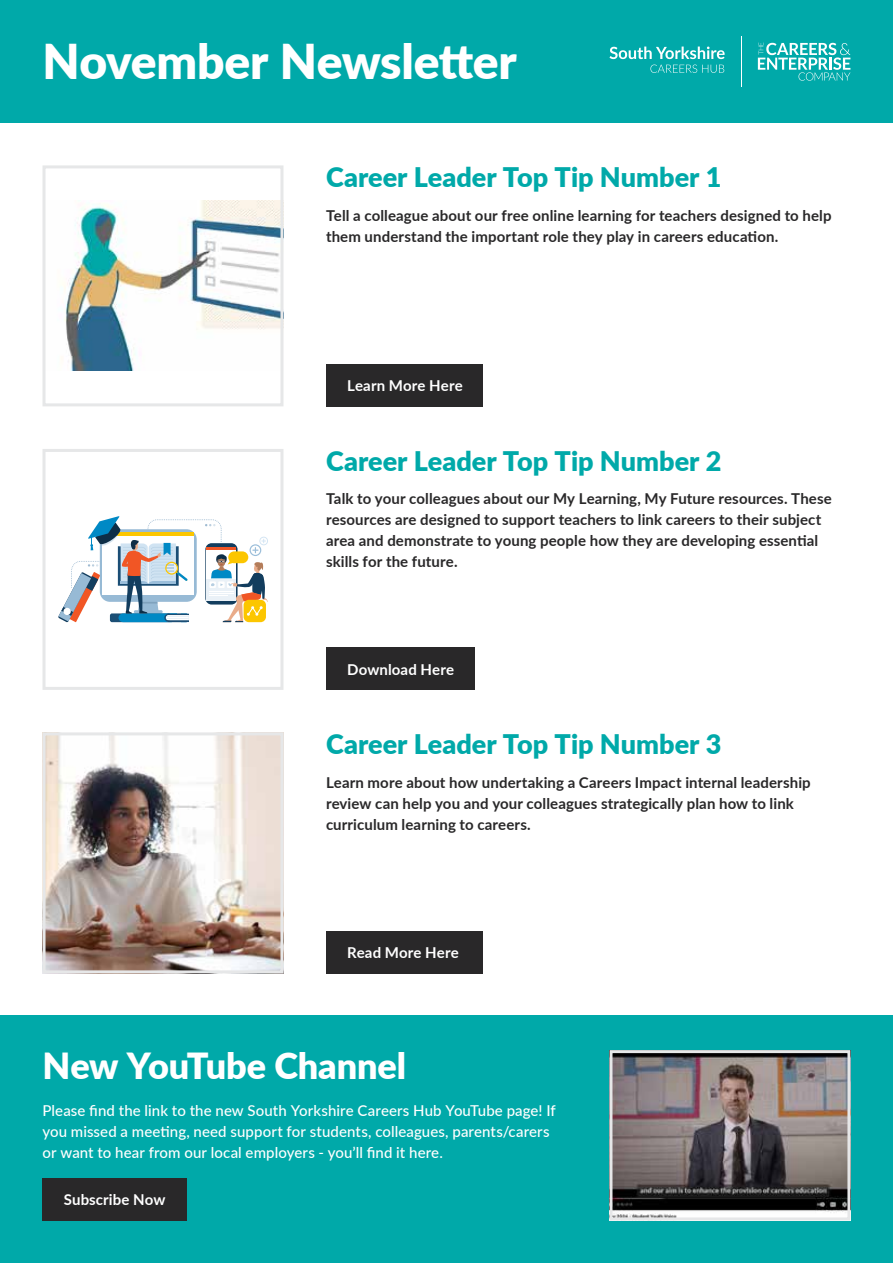
<style>
.page{position:relative;width:893px;height:1263px;background:#fff}
.page>*{position:absolute;margin:0;border:0;box-sizing:border-box;transform-origin:0 0}
.t1{font:900 48px "Lato";letter-spacing:-.005em;color:#fff}
.t2{font:900 36px "Lato";letter-spacing:-.005em;color:#fff}
.t3{font:900 27px "Lato";color:#00a9a9}
.t4{font:700 15px/21px "Lato";letter-spacing:.01em;color:#292829}
.t5{font:500 15px/21px "Lato";letter-spacing:.005em;color:#fff}
.t6{font:700 15px "Lato";letter-spacing:.01em;color:#fff}
</style>
<div class="page">
<div style="left:0;top:0;width:893px;height:123px;background:#00a9a9"></div>
<hr style="left:741px;top:36px;width:1px;height:51px;background:#fff">
<svg style="left:758px;top:43px;width:92px;height:38px"></svg>
<svg style="left:650px;top:65px;width:74px;height:8px"></svg>
<svg style="left:609px;top:47px;width:116px;height:12px"></svg>
<div style="left:326px;top:364px;width:157px;height:42px;background:#292829"></div>
<img style="left:62px;top:201px;width:217px;height:170px">
<div style="left:43px;top:165px;width:240px;height:241px;border:3px solid #e6e7e8"></div>
<div style="left:326px;top:647px;width:148px;height:43px;background:#292829"></div>
<div style="left:43px;top:449px;width:240px;height:241px;border:3px solid #e6e7e8"></div>
<div style="left:326px;top:931px;width:157px;height:42px;background:#292829"></div>
<img style="left:47px;top:736px;width:232px;height:233px">
<div style="left:43px;top:732px;width:240px;height:241px;border:3px solid #e6e7e8"></div>
<svg style="left:58px;top:516px;width:210px;height:106px"></svg>
<div style="left:0;top:1016px;width:893px;height:247px;background:#00a9a9"></div>
<div style="left:43px;top:1178px;width:144px;height:42px;background:#292829"></div>
<img style="left:613px;top:1054px;width:233px;height:162px">
<div style="left:609px;top:1050px;width:241px;height:170px;border:3px solid #e6e7e8"></div>
<h1 class="t1" style="left:43px;top:25px;width:476px">November Newsletter</h1>
<h3 class="t3" style="left:326px;top:157px;width:397px">Career Leader Top Tip Number 1</h3>
<p class="t4" style="left:326px;top:204px;width:507px">Tell a colleague about our free online learning for teachers designed to help them understand the important role they play in careers education.</p>
<p class="t6" style="left:347px;top:375px;width:117px">Learn More Here</p>
<h3 class="t3" style="left:326px;top:440px;width:397px">Career Leader Top Tip Number 2</h3>
<p class="t4" style="left:326px;top:487px;width:507px">Talk to your colleagues about our My Learning, My Future resources. These resources are designed to support teachers to link careers to their subject area and demonstrate to young people how they are developing essential skills for the future.</p>
<p class="t6" style="left:347px;top:658px;width:108px">Download Here</p>
<h3 class="t3" style="left:326px;top:724px;width:397px">Career Leader Top Tip Number 3</h3>
<p class="t4" style="left:326px;top:771px;width:486px">Learn more about how undertaking a Careers Impact internal leadership review can help you and your colleagues strategically plan how to link curriculum learning to careers.</p>
<p class="t6" style="left:347px;top:942px;width:113px">Read More Here</p>
<h2 class="t2" style="left:43px;top:1039px;width:365px">New YouTube Channel</h2>
<p class="t5" style="left:43px;top:1099px;width:515px">Please find the link to the new South Yorkshire Careers Hub YouTube page! If you missed a meeting, need support for students, colleagues, parents/carers or want to hear from our local employers - you’ll find it here.</p>
<p class="t6" style="left:64px;top:1189px;width:103px">Subscribe Now</p>
</div>
